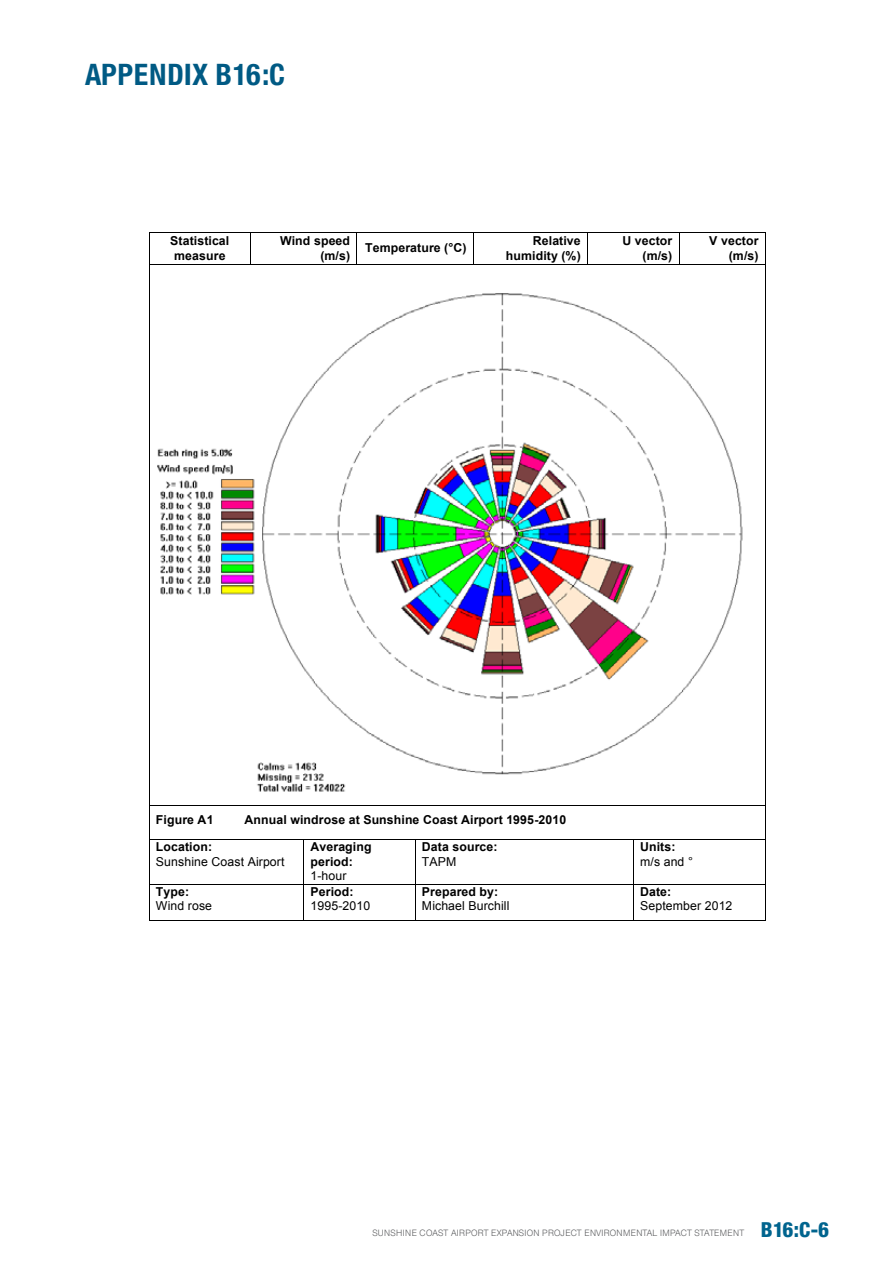
<style>
.page{position:relative;width:893px;height:1263px;background:#fff}
.page>*{position:absolute;margin:0;border:0;box-sizing:border-box;transform-origin:0 0}
.t1{font:700 30px "Neue Helvetica Condensed BQ";letter-spacing:.02em;color:#005a84}
.t2{font:800 21px "Neue Helvetica Condensed BQ";color:#00648e}
.t3{font:700 12.3px/14.4px "Arial";letter-spacing:.01em;color:#000;text-align:right}
.t4{font:12.3px "Arial";letter-spacing:.01em;color:#000}
.t5{font:300 9px "Neue Helvetica BQ";letter-spacing:.03em;color:#58595b;scale:.95 1}
</style>
<div class="page">
<hr style="left:149px;top:232px;width:101px;height:1px;background:#000">
<hr style="left:251px;top:232px;width:105px;height:1px;background:#000">
<hr style="left:357px;top:232px;width:116px;height:1px;background:#000">
<hr style="left:474px;top:232px;width:113px;height:1px;background:#000">
<hr style="left:588px;top:232px;width:91px;height:1px;background:#000">
<hr style="left:679px;top:232px;width:86px;height:1px;background:#000">
<hr style="left:149px;top:232px;width:1px;height:32px;background:#000">
<hr style="left:250px;top:232px;width:1px;height:32px;background:#000">
<hr style="left:356px;top:232px;width:1px;height:32px;background:#000">
<hr style="left:473px;top:232px;width:1px;height:32px;background:#000">
<hr style="left:587px;top:232px;width:1px;height:32px;background:#000">
<hr style="left:679px;top:232px;width:1px;height:32px;background:#000">
<hr style="left:765px;top:232px;width:1px;height:32px;background:#000">
<hr style="left:149px;top:264px;width:101px;height:1px;background:#000">
<hr style="left:251px;top:264px;width:105px;height:1px;background:#000">
<hr style="left:357px;top:264px;width:116px;height:1px;background:#000">
<hr style="left:474px;top:264px;width:113px;height:1px;background:#000">
<hr style="left:588px;top:264px;width:91px;height:1px;background:#000">
<hr style="left:679px;top:264px;width:86px;height:1px;background:#000">
<hr style="left:149px;top:265px;width:1px;height:59px;background:#000">
<hr style="left:765px;top:265px;width:1px;height:59px;background:#000">
<hr style="left:149px;top:324px;width:1px;height:30px;background:#000">
<hr style="left:765px;top:324px;width:1px;height:30px;background:#000">
<hr style="left:149px;top:354px;width:1px;height:30px;background:#000">
<hr style="left:765px;top:354px;width:1px;height:30px;background:#000">
<hr style="left:149px;top:385px;width:1px;height:58px;background:#000">
<hr style="left:765px;top:385px;width:1px;height:58px;background:#000">
<svg style="left:149px;top:443px;width:1px;height:62px"></svg>
<svg style="left:765px;top:443px;width:1px;height:62px"></svg>
<hr style="left:149px;top:505px;width:1px;height:300px;background:#000">
<hr style="left:765px;top:505px;width:1px;height:300px;background:#000">
<hr style="left:149px;top:805px;width:616px;height:1px;background:#000">
<hr style="left:149px;top:805px;width:1px;height:34px;background:#000">
<hr style="left:765px;top:805px;width:1px;height:34px;background:#000">
<hr style="left:149px;top:839px;width:154px;height:1px;background:#000">
<hr style="left:304px;top:839px;width:111px;height:1px;background:#000">
<hr style="left:415px;top:839px;width:218px;height:1px;background:#000">
<hr style="left:633px;top:839px;width:132px;height:1px;background:#000">
<hr style="left:149px;top:840px;width:1px;height:44px;background:#000">
<hr style="left:303px;top:840px;width:1px;height:44px;background:#000">
<hr style="left:415px;top:840px;width:1px;height:44px;background:#000">
<hr style="left:633px;top:840px;width:1px;height:44px;background:#000">
<hr style="left:765px;top:840px;width:1px;height:44px;background:#000">
<hr style="left:149px;top:884px;width:154px;height:1px;background:#000">
<hr style="left:304px;top:884px;width:111px;height:1px;background:#000">
<hr style="left:415px;top:884px;width:218px;height:1px;background:#000">
<hr style="left:633px;top:884px;width:132px;height:1px;background:#000">
<hr style="left:149px;top:884px;width:1px;height:36px;background:#000">
<hr style="left:149px;top:920px;width:154px;height:1px;background:#000">
<hr style="left:303px;top:884px;width:1px;height:36px;background:#000">
<hr style="left:304px;top:920px;width:111px;height:1px;background:#000">
<hr style="left:415px;top:884px;width:1px;height:36px;background:#000">
<hr style="left:415px;top:920px;width:218px;height:1px;background:#000">
<hr style="left:633px;top:884px;width:1px;height:36px;background:#000">
<hr style="left:633px;top:920px;width:132px;height:1px;background:#000">
<hr style="left:765px;top:884px;width:1px;height:36px;background:#000">
<img style="left:157px;top:293px;width:586px;height:499px">
<h1 class="t1" style="left:85px;top:56px;width:201px">APPENDIX B16:C</h1>
<p class="t3" style="left:170px;top:234px;width:61px;text-align:center">Statistical measure</p>
<p class="t3" style="left:280px;top:234px;width:72px">Wind speed (m/s)</p>
<p class="t3" style="left:365px;top:241px;width:103px">Temperature (°C)</p>
<p class="t3" style="left:506px;top:234px;width:76px">Relative humidity (%)</p>
<p class="t3" style="left:622px;top:234px;width:51px">U vector (m/s)</p>
<p class="t3" style="left:709px;top:234px;width:51px">V vector (m/s)</p>
<p class="t3" style="left:156px;top:813px;width:59px">Figure A1</p>
<p class="t3" style="left:245px;top:813px;width:323px">Annual windrose at Sunshine Coast Airport 1995-2010</p>
<p class="t3" style="left:156px;top:840px;width:58px">Location:</p>
<p class="t4" style="left:156px;top:853px;width:130px">Sunshine Coast Airport</p>
<p class="t3" style="left:311px;top:840px;width:63px;text-align:left">Averaging period:</p>
<p class="t4" style="left:311px;top:868px;width:38px">1-hour</p>
<p class="t3" style="left:422px;top:840px;width:77px">Data source:</p>
<p class="t4" style="left:422px;top:853px;width:36px">TAPM</p>
<p class="t3" style="left:640px;top:840px;width:37px">Units:</p>
<p class="t4" style="left:640px;top:853px;width:54px">m/s and °</p>
<p class="t3" style="left:156px;top:885px;width:35px">Type:</p>
<p class="t4" style="left:156px;top:898px;width:58px">Wind rose</p>
<p class="t3" style="left:311px;top:885px;width:45px">Period:</p>
<p class="t4" style="left:311px;top:898px;width:61px">1995-2010</p>
<p class="t3" style="left:422px;top:885px;width:78px">Prepared by:</p>
<p class="t4" style="left:422px;top:898px;width:89px">Michael Burchill</p>
<p class="t3" style="left:640px;top:885px;width:33px">Date:</p>
<p class="t4" style="left:640px;top:898px;width:94px">September 2012</p>
<p class="t5" style="left:372px;top:1227px;width:248px">SUNSHINE COAST AIRPORT EXPANSION PROJECT ENVIRON</p>
<p class="t5" style="left:623px;top:1227px;width:15px">MENTA</p>
<p class="t5" style="left:653px;top:1227px;width:26px">L IMPACT</p>
<p class="t5" style="left:694px;top:1227px;width:7px">STATE</p>
<p class="t5" style="left:720px;top:1227px;width:15px">MENT</p>
<h2 class="t2" style="left:761px;top:1216px;width:70px">B16:C-6</h2>
</div>
